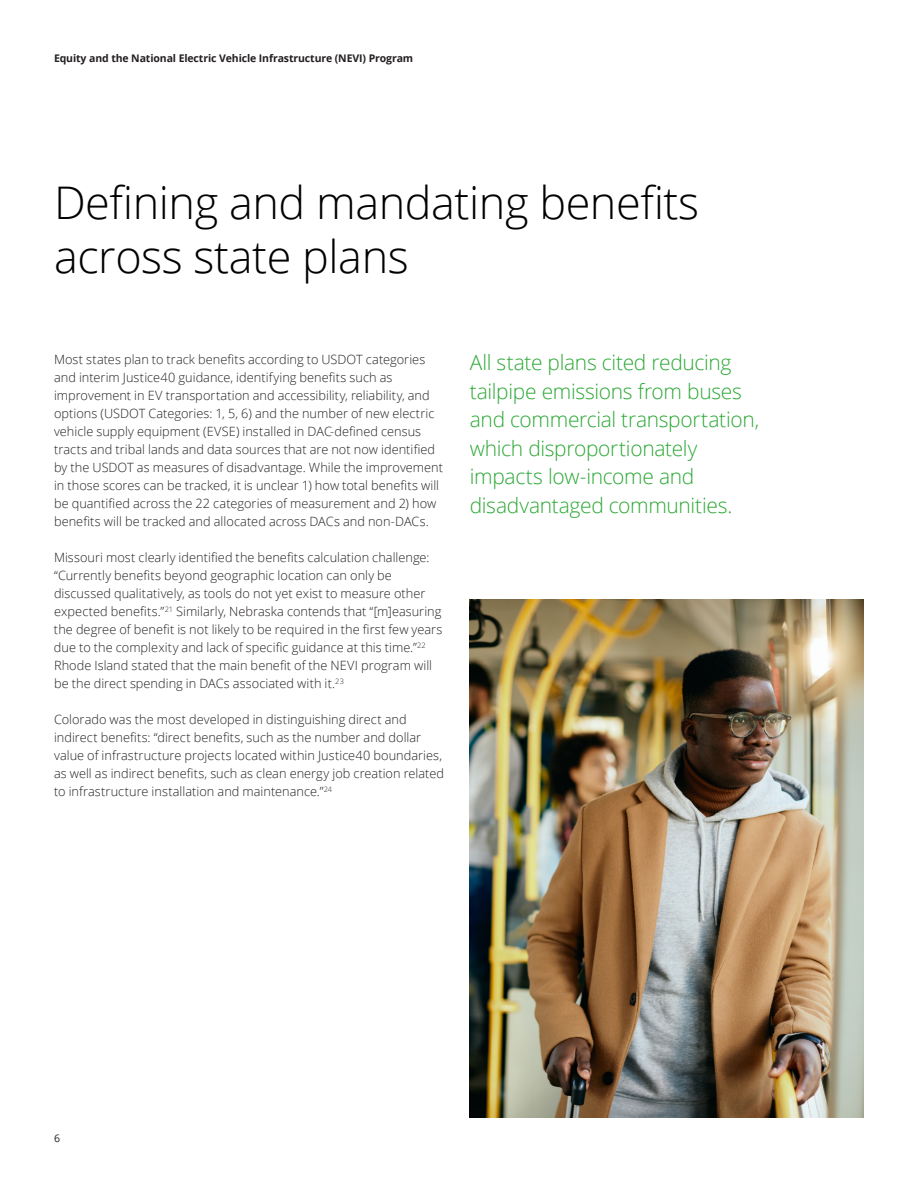
<style>
.page{position:relative;width:918px;height:1188px;background:#fff}
.page>*{position:absolute;margin:0;border:0;box-sizing:border-box;transform-origin:0 0}
.Story_heading_light{font:300 45px/54px "Open Sans";letter-spacing:-.01em;color:#000}
.Subhead_A__8_5_12pt{font:300 21px/28.5px "Open Sans";letter-spacing:-.015em;color:#2ba835}
.t1{font:300 12.75px/18px "Open Sans";letter-spacing:.005em;color:#231f20}
.t2{font:700 10.5px "Open Sans";letter-spacing:-.01em;color:#231f20}
.t3{font:10.5px "Open Sans";color:#231f20}
</style>
<div class="page">
<img style="left:470px;top:600px;width:394px;height:517px">
<p class="t2" style="left:54px;top:51px;width:361px">Equity and the National Electric Vehicle Infrastructure (NEVI) Program</p>
<p class="Story_heading_light" style="left:54px;top:175px;width:647px">Defining and mandating benefits across state plans</p>
<p class="t1" style="left:54px;top:350px;width:391px">Most states plan to track benefits according to USDOT categories and interim Justice40 guidance, identifying benefits such as improvement in EV transportation and accessibility, reliability, and options (USDOT Categories: 1, 5, 6) and the number of new electric vehicle supply equipment (EVSE) installed in DAC-defined census tracts and tribal lands and data sources that are not now identified by the USDOT as measures of disadvantage. While the improvement in those scores can be tracked, it is unclear 1) how total benefits will be quantified across the 22 categories of measurement and 2) how benefits will be tracked and allocated across DACs and non-DACs.</p>
<p class="t1" style="left:54px;top:548px;width:390px">Missouri most clearly identified the benefits calculation challenge: “Currently benefits beyond geographic location can only be discussed qualitatively, as tools do not yet exist to measure other expected benefits.”<sup>21</sup> Similarly, Nebraska contends that “[m]easuring the degree of benefit is not likely to be required in the first few years due to the complexity and lack of specific guidance at this time.”<sup>22<br></sup>Rhode Island stated that the main benefit of the NEVI program will be the direct spending in DACs associated with it.<sup>23</sup></p>
<p class="t1" style="left:54px;top:710px;width:392px">Colorado was the most developed in distinguishing direct and indirect benefits: “direct benefits, such as the number and dollar value of infrastructure projects located within Justice40 boundaries, as well as indirect benefits, such as clean energy job creation related to infrastructure installation and maintenance.”<sup>24</sup></p>
<p class="Subhead_A__8_5_12pt" style="left:470px;top:348px;width:291px">All state plans cited reducing tailpipe emissions from buses and commercial transportation, which disproportionately impacts low-income and disadvantaged communities.</p>
<p class="t3" style="left:54px;top:1131px;width:8px">6</p>
</div>
